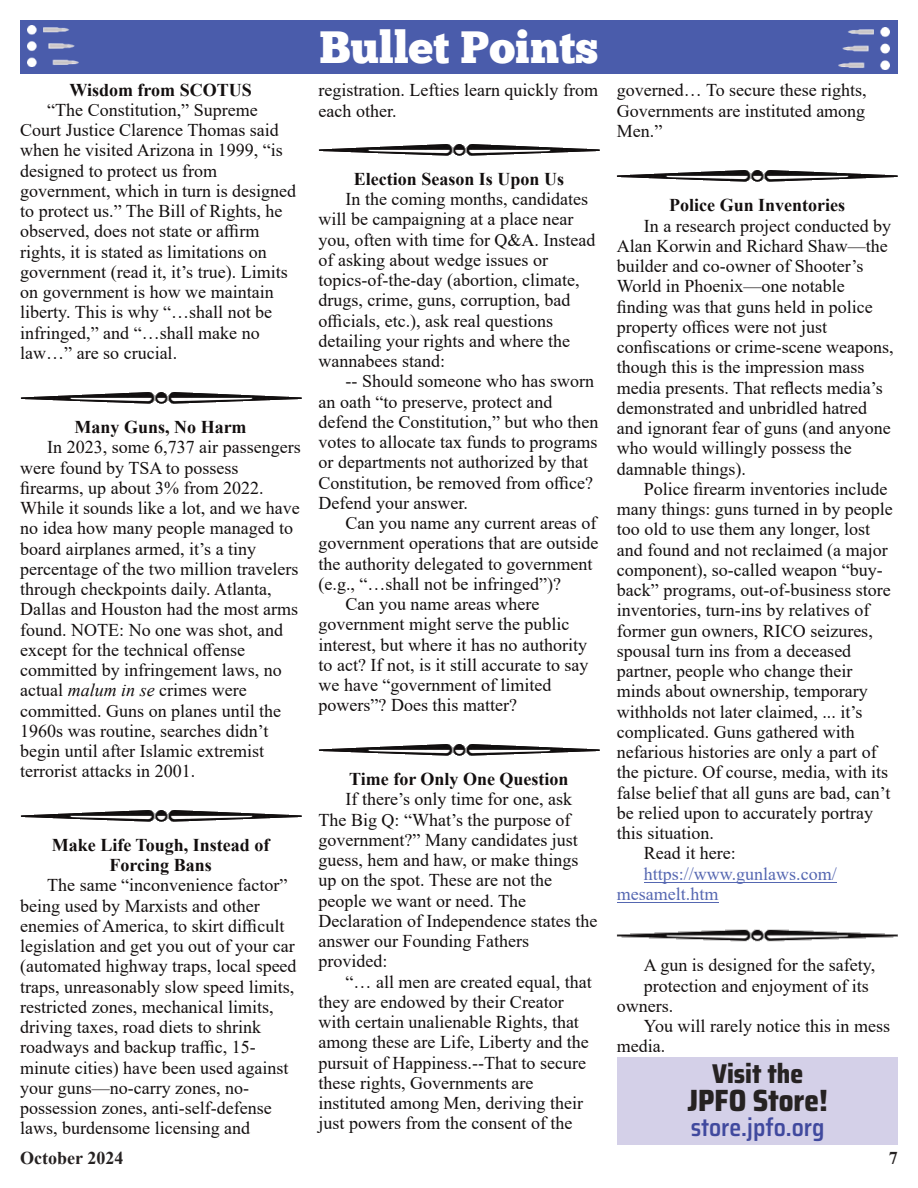
<style>
.page{position:relative;width:918px;height:1188px;background:#fff}
.page>*{position:absolute;margin:0;border:0;box-sizing:border-box;transform-origin:0 0}
.t1{font:45px "Chunk Five Ex";color:#fff}
.t2{font:800 semi-condensed 30.75px "Saira";color:#262222;scale:.95 1}
.t3{font:800 semi-condensed 27.15px "Saira";color:#262222;scale:.95 1}
.t4{font:600 semi-condensed 25.2px "Saira";letter-spacing:-.005em;color:#40499e;scale:.95 1}
.t5{font:18px/20.2px "Times New Roman";color:#130f0f}
.t6{font:700 18px/20.2px "Times New Roman";color:#130f0f;text-align:center}
.t7{font:18px/20.2px "Times New Roman";color:#5567b1}
.t8{font:700 18px "Times New Roman";color:#262222}
.s1{font-style:italic}
</style>
<div class="page">
<div style="left:20px;top:20px;width:878px;height:54px;background:#4a5cab"></div>
<hr style="left:644px;top:882px;width:193px;height:1px;background:#5567b1">
<hr style="left:617px;top:902px;width:101px;height:1px;background:#5567b1">
<img style="left:319px;top:144px;width:280px;height:12px">
<img style="left:20px;top:392px;width:281px;height:12px">
<img style="left:319px;top:744px;width:280px;height:12px">
<img style="left:617px;top:170px;width:281px;height:12px">
<img style="left:20px;top:810px;width:281px;height:12px">
<img style="left:27px;top:25px;width:51px;height:42px">
<img style="left:838px;top:28px;width:51px;height:41px">
<img style="left:617px;top:929px;width:281px;height:13px">
<div style="left:617px;top:1057px;width:281px;height:87px;background:#d4d0e8"></div>
<p class="t6" style="left:69px;top:81px;width:184px">Wisdom from SCOTUS</p>
<p class="t5" style="left:20px;top:102px;width:277px;text-indent:27px">“The Constitution,” Supreme Court Justice Clarence Thomas said when he visited Arizona in 1999, “is designed to protect us from government, which in turn is designed to protect us.” The Bill of Rights, he observed, does not state or affirm rights, it is stated as limitations on government (read it, it’s true). Limits on government is how we maintain liberty. This is why “…shall not be infringed,” and “…shall make no law…” are so crucial.</p>
<p class="t6" style="left:75px;top:419px;width:174px">Many Guns, No Harm</p>
<p class="t5" style="left:20px;top:439px;width:282px;text-indent:27px">In 2023, some 6,737 air passengers were found by TSA to possess firearms, up about 3% from 2022.<br>While it sounds like a lot, and we have no idea how many people managed to board airplanes armed, it’s a tiny percentage of the two million travelers through checkpoints daily. Atlanta, Dallas and Houston had the most arms found. NOTE: No one was shot, and except for the technical offense committed by infringement laws, no actual <span class="s1">malum in se</span> crimes were committed. Guns on planes until the 1960s was routine, searches didn’t begin until after Islamic extremist terrorist attacks in 2001.</p>
<p class="t6" style="left:52px;top:837px;width:219px">Make Life Tough, Instead of<br>Forcing Bans</p>
<p class="t5" style="left:20px;top:877px;width:278px;text-indent:27px">The same “inconvenience factor” being used by Marxists and other enemies of America, to skirt difficult legislation and get you out of your car (automated highway traps, local speed traps, unreasonably slow speed limits, restricted zones, mechanical limits, driving taxes, road diets to shrink roadways and backup traffic, 15- minute cities) have been used against your guns—no-carry zones, no&shy;possession zones, anti-self-defense laws, burdensome licensing and</p>
<h1 class="t1" style="left:319px;top:29px;width:280px">Bullet Points</h1>
<p class="t5" style="left:319px;top:82px;width:281px">registration. Lefties learn quickly from each other.</p>
<p class="t5" style="left:617px;top:82px;width:251px;text-align:justify">governed… To secure these rights, Governments are instituted among Men.”</p>
<p class="t6" style="left:354px;top:171px;width:212px">Election Season Is Upon Us</p>
<p class="t5" style="left:319px;top:191px;width:278px;text-indent:27px">In the coming months, candidates will be campaigning at a place near you, often with time for Q&amp;A. Instead of asking about wedge issues or topics-of-the-day (abortion, climate, drugs, crime, guns, corruption, bad officials, etc.), ask real questions detailing your rights and where the wannabees stand:</p>
<p class="t5" style="left:319px;top:373px;width:281px;text-indent:27px">-- Should someone who has sworn an oath “to preserve, protect and defend the Constitution,” but who then votes to allocate tax funds to programs or departments not authorized by that Constitution, be removed from office?<br>Defend your answer.</p>
<p class="t5" style="left:346px;top:515px;width:252px">Can you name any current areas of</p>
<p class="t5" style="left:319px;top:535px;width:281px">government operations that are outside</p>
<p class="t5" style="left:319px;top:555px;width:275px">the authority delegated to government</p>
<p class="t5" style="left:319px;top:575px;width:244px">(e.g., “…shall not be infringed”)?</p>
<p class="t5" style="left:346px;top:596px;width:195px">Can you name areas where</p>
<p class="t5" style="left:319px;top:616px;width:252px">government might serve the public</p>
<p class="t5" style="left:319px;top:636px;width:270px">interest, but where it has no authority</p>
<p class="t5" style="left:319px;top:656px;width:271px">to act? If not, is it still accurate to say</p>
<p class="t5" style="left:319px;top:677px;width:234px">we have “government of limited</p>
<p class="t5" style="left:319px;top:697px;width:200px">powers”? Does this matter?</p>
<p class="t6" style="left:669px;top:197px;width:177px">Police Gun Inventories</p>
<p class="t5" style="left:617px;top:217px;width:278px;text-indent:27px">In a research project conducted by Alan Korwin and Richard Shaw—the builder and co-owner of Shooter’s World in Phoenix—one notable finding was that guns held in police property offices were not just confiscations or crime-scene weapons, though this is the impression mass media presents. That reflects media’s demonstrated and unbridled hatred and ignorant fear of guns (and anyone who would willingly possess the damnable things).</p>
<p class="t5" style="left:644px;top:480px;width:245px">Police firearm inventories include</p>
<p class="t5" style="left:617px;top:501px;width:277px">many things: guns turned in by people</p>
<p class="t5" style="left:617px;top:521px;width:255px">too old to use them any longer, lost</p>
<p class="t5" style="left:617px;top:541px;width:272px">and found and not reclaimed (a major</p>
<p class="t5" style="left:617px;top:561px;width:267px">component), so-called weapon “buy-</p>
<p class="t5" style="left:617px;top:582px;width:275px">back” programs, out-of-business store</p>
<p class="t5" style="left:617px;top:602px;width:254px">inventories, turn-ins by relatives of</p>
<p class="t5" style="left:617px;top:622px;width:257px">former gun owners, RICO seizures,</p>
<p class="t5" style="left:617px;top:642px;width:236px">spousal turn ins from a deceased</p>
<p class="t5" style="left:617px;top:663px;width:237px">partner, people who change their</p>
<p class="t5" style="left:617px;top:683px;width:252px">minds about ownership, temporary</p>
<p class="t5" style="left:617px;top:703px;width:247px">withholds not later claimed, ... it’s</p>
<p class="t5" style="left:617px;top:723px;width:239px">complicated. Guns gathered with</p>
<p class="t5" style="left:617px;top:744px;width:261px">nefarious histories are only a part of</p>
<p class="t5" style="left:617px;top:764px;width:273px">the picture. Of course, media, with its</p>
<p class="t5" style="left:617px;top:784px;width:275px">false belief that all guns are bad, can’t</p>
<p class="t5" style="left:617px;top:804px;width:258px">be relied upon to accurately portray</p>
<p class="t5" style="left:617px;top:825px;width:99px">this situation.</p>
<p class="t5" style="left:644px;top:845px;width:93px">Read it here:</p>
<p class="t7" style="left:617px;top:865px;width:221px;text-indent:27px">https://www.gunlaws.com/ mesamelt.htm</p>
<p class="t6" style="left:349px;top:771px;width:221px">Time for Only One Question</p>
<p class="t5" style="left:319px;top:791px;width:280px;text-indent:27px">If there’s only time for one, ask<br>The Big Q: “What’s the purpose of government?” Many candidates just guess, hem and haw, or make things up on the spot. These are not the people we want or need. The<br>Declaration of Independence states the answer our Founding Fathers provided:</p>
<p class="t5" style="left:319px;top:973px;width:275px;text-indent:27px">“… all men are created equal, that they are endowed by their Creator with certain unalienable Rights, that among these are Life, Liberty and the pursuit of Happiness.--That to secure these rights, Governments are instituted among Men, deriving their just powers from the consent of the</p>
<p class="t5" style="left:644px;top:957px;width:233px">A gun is designed for the safety,</p>
<p class="t5" style="left:644px;top:977px;width:226px">protection and enjoyment of its</p>
<p class="t5" style="left:617px;top:997px;width:58px">owners.</p>
<p class="t5" style="left:644px;top:1018px;width:248px">You will rarely notice this in mess</p>
<p class="t5" style="left:617px;top:1038px;width:50px">media.</p>
<h3 class="t3" style="left:712px;top:1053px;width:97px">Visit the</h3>
<h2 class="t2" style="left:688px;top:1076px;width:150px">JPFO Store!</h2>
<h3 class="t4" style="left:691px;top:1108px;width:142px">store.jpfo.org</h3>
<p class="t8" style="left:20px;top:1152px;width:105px">October 2024</p>
<p class="t8" style="left:889px;top:1152px;width:10px">7</p>
</div>
